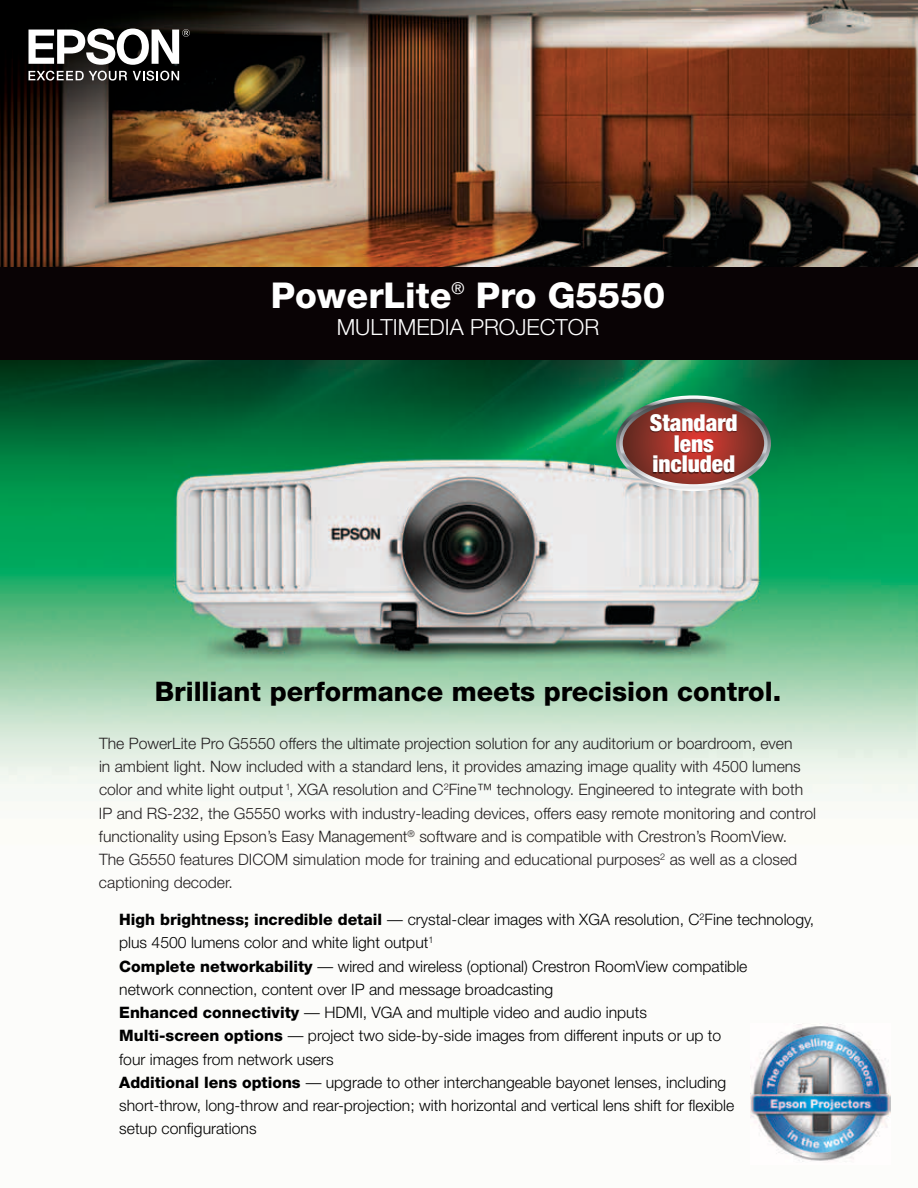
<style>
.page{position:relative;width:918px;height:1188px;background:#fff}
.page>*{position:absolute;margin:0;border:0;box-sizing:border-box;transform-origin:0 0}
.t1{font:800 35.7px "Helvetica Neue";color:#fff}
.t2{font:800 27px "Helvetica Neue";color:#000}
.t3{font:900 condensed 23.25px/20.5px "Helvetica Neue";color:#fff;text-align:center}
.t4{font:300 22.35px "Helvetica Neue";color:#fff}
.t5{font:300 15.75px/23.2px "Helvetica Neue";color:#000}
.t6{font:300 15.75px/23.2px "Helvetica Neue";color:#231f20}
.s1{font-weight:800}
</style>
<div class="page">
<img style="left:0;top:0;width:918px;height:267px">
<img style="left:0;top:359px;width:918px;height:759px">
<div style="left:0;top:267px;width:918px;height:92px;background:#090305"></div>
<img style="left:751px;top:1024px;width:140px;height:138px">
<svg style="left:29px;top:71px;width:98px;height:10px"></svg>
<svg style="left:133px;top:71px;width:46px;height:10px"></svg>
<svg style="left:29px;top:29px;width:161px;height:36px"></svg>
<svg style="left:616px;top:395px;width:155px;height:96px;background:#70957d"></svg>
<img style="left:623px;top:411px;width:142px;height:74px">
<h1 class="t1" style="left:271px;top:274px;width:396px">PowerLite<sup>®</sup> Pro G5550</h1>
<h3 class="t4" style="left:337px;top:314px;width:32px">Multimedia</h3>
<h3 class="t4" style="left:470px;top:314px;width:30px">Projector</h3>
<h3 class="t3" style="left:650px;top:413px;width:89px">Standard lens included</h3>
<h2 class="t2" style="left:155px;top:676px;width:628px">Brilliant performance meets precision control.</h2>
<p class="t6" style="left:99px;top:731px;width:719px">The PowerLite Pro G5550 offers the ultimate projection solution for any auditorium or boardroom, even<br>in ambient light. Now included with a standard lens, it provides amazing image quality with 4500 lumens color and white light output <sup>1</sup>, XGA resolution and C<sup>2</sup>Fine™ technology. Engineered to integrate with both IP and RS-232, the G5550 works with industry-leading devices, offers easy remote monitoring and control functionality using Epson’s Easy Management<sup>®</sup> software and is compatible with Crestron’s RoomView.<br>The G5550 features DICOM simulation mode for training and educational purposes<sup>2</sup> as well as a closed captioning decoder.</p>
<p class="t5" style="left:119px;top:907px;width:697px"><span class="s1">High brightness; incredible detail</span> — crystal-clear images with XGA resolution, C<sup>2</sup>Fine technology, plus 4500 lumens color and white light output<sup>1<br></sup><span class="s1">Complete networkability</span> — wired and wireless (optional) Crestron RoomView compatible<br>network connection, content over IP and message broadcasting<br><span class="s1">Enhanced connectivity</span> — HDMI, VGA and multiple video and audio inputs<br><span class="s1">Multi-screen options</span> — project two side-by-side images from different inputs or up to<br>four images from network users<br><span class="s1">Additional lens options</span> — upgrade to other interchangeable bayonet lenses, including<br>short-throw, long-throw and rear-projection; with horizontal and vertical lens shift for flexible<br>setup configurations</p>
</div>
